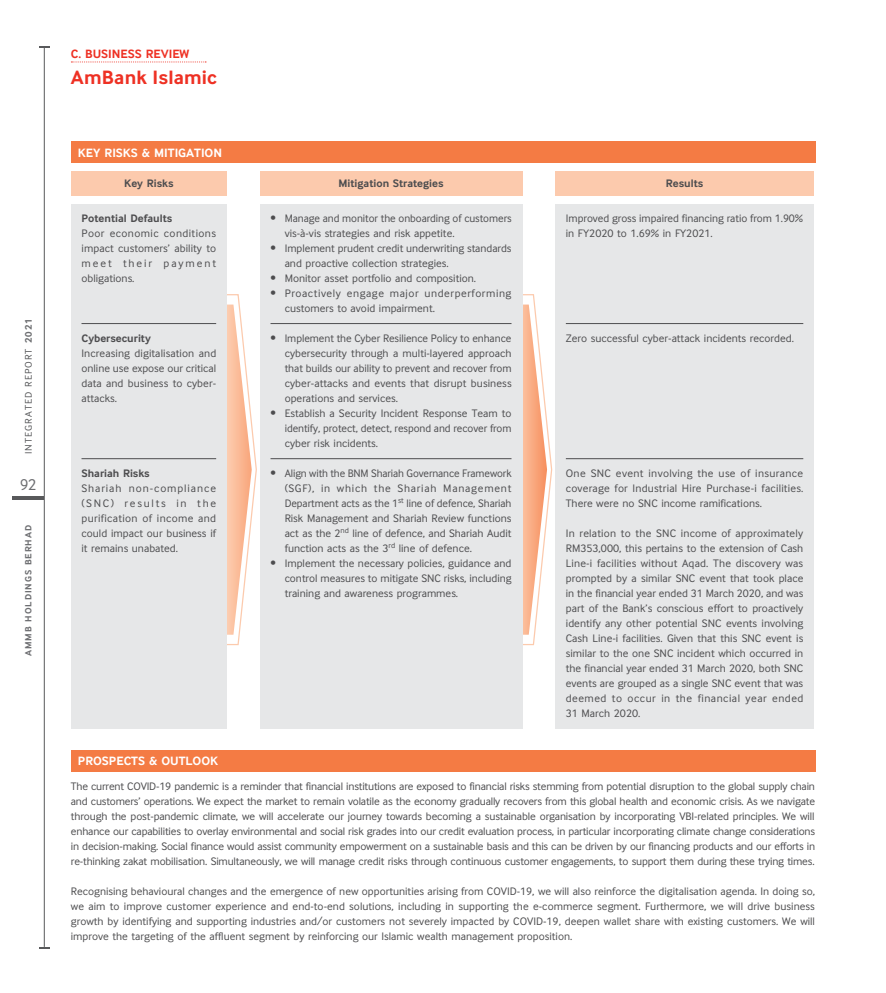
<style>
.page{position:relative;width:886px;height:993px;background:#fff}
.page>*{position:absolute;margin:0;border:0;box-sizing:border-box;transform-origin:0 0}
.t1{font:700 20px "Inter Face";letter-spacing:.005em;color:#ee3124}
.t2{font:16.25px "Inter Face";color:#6d6e71}
.t3{font:700 12.5px "Inter Face";color:#fff}
.t4{font:700 12.5px "Inter Face";color:#ee3124}
.t5{font:11.25px/15px "Inter Face";color:#4d4d4f;text-align:justify}
.t6{font:700 11.25px "Inter Face";color:#4d4d4f}
.t7{font:11.25px/15px "Inter Face";letter-spacing:.05em;color:#4d4d4f}
.t8{font:10px "Inter Face";letter-spacing:.1em;color:#58595b}
.t9{font:700 9.38px "Inter Face";letter-spacing:.1em;color:#6d6e71}
.s1{font-weight:700;color:#6d6e71}
</style>
<div class="page">
<div style="left:71px;top:749px;width:744px;height:22px;background:#f47b44"></div>
<div style="left:71px;top:142px;width:744px;height:21px;background:#f47b44"></div>
<svg style="left:522px;top:293px;width:31px;height:352px"></svg>
<svg style="left:227px;top:294px;width:30px;height:351px"></svg>
<div style="left:71px;top:171px;width:156px;height:25px;background:#fccaad"></div>
<div style="left:555px;top:171px;width:259px;height:25px;background:#fccaad"></div>
<div style="left:260px;top:171px;width:262px;height:25px;background:#fccaad"></div>
<div style="left:71px;top:203px;width:156px;height:525px;background:#e6e7e8"></div>
<hr style="left:81px;top:323px;width:135px;height:1px;background:#4d4d4f">
<hr style="left:81px;top:458px;width:135px;height:1px;background:#4d4d4f">
<div style="left:555px;top:203px;width:259px;height:525px;background:#e6e7e8"></div>
<hr style="left:566px;top:323px;width:237px;height:1px;background:#4d4d4f">
<hr style="left:566px;top:458px;width:237px;height:1px;background:#4d4d4f">
<div style="left:260px;top:203px;width:262px;height:525px;background:#e6e7e8"></div>
<hr style="left:270px;top:323px;width:241px;height:1px;background:#4d4d4f">
<hr style="left:270px;top:458px;width:241px;height:1px;background:#4d4d4f">
<hr style="left:12px;top:496px;width:32px;height:4px;background:#58595b">
<hr style="left:44px;top:46px;width:1px;height:900px;background:#58595b">
<svg style="left:71px;top:61px;width:135px;height:1px"></svg>
<p class="t8" style="left:23px;top:454px;width:137px;rotate:-90deg">INTEGRATED REPORT <span class="s1">2021</span></p>
<h2 class="t2" style="left:20px;top:475px;width:18px">92</h2>
<p class="t9" style="left:23px;top:656px;width:133px;rotate:-90deg">AMMB HOLDINGS BERHAD</p>
<p class="t4" style="left:71px;top:47px;width:120px">C. BUSINESS REVIEW</p>
<h1 class="t1" style="left:71px;top:66px;width:147px">AmBank Islamic</h1>
<p class="t3" style="left:78px;top:145px;width:146px">KEY RISKS &amp; MITIGATION</p>
<p class="t6" style="left:124px;top:177px;width:51px">Key Risks</p>
<p class="t6" style="left:338px;top:177px;width:106px">Mitigation Strategies</p>
<p class="t6" style="left:666px;top:177px;width:39px">Results</p>
<p class="t6" style="left:81px;top:211px;width:92px">Potential Defaults</p>
<p class="t5" style="left:81px;top:225px;width:136px">Poor economic conditions impact customers’ ability to meet their payment obligations.</p>
<p class="t5" style="left:566px;top:210px;width:239px">Improved gross impaired financing ratio from 1.90% in FY2020 to 1.69% in FY2021.</p>
<p class="t5" style="left:285px;top:210px;width:228px;text-indent:-14px">• Manage and monitor the onboarding of customers vis-à-vis strategies and risk appetite.</p>
<p class="t5" style="left:285px;top:240px;width:228px;text-indent:-14px">• Implement prudent credit underwriting standards and proactive collection strategies.</p>
<p class="t5" style="left:270px;top:270px;width:207px">• Monitor asset portfolio and composition.</p>
<p class="t7" style="left:285px;top:285px;width:228px;text-indent:-14px">• Proactively engage major underperforming customers to avoid impairment.</p>
<p class="t5" style="left:285px;top:330px;width:228px;text-indent:-14px">• Implement the Cyber Resilience Policy to enhance cybersecurity through a multi-layered approach that builds our ability to prevent and recover from cyber-attacks and events that disrupt business operations and services.</p>
<p class="t5" style="left:285px;top:405px;width:228px;text-indent:-14px">• Establish a Security Incident Response Team to identify, protect, detect, respond and recover from cyber risk incidents.</p>
<p class="t5" style="left:285px;top:465px;width:228px;text-indent:-14px">• Align with the BNM Shariah Governance Framework (SGF), in which the Shariah Management Department acts as the 1<sup>st</sup> line of defence, Shariah Risk Management and Shariah Review functions act as the 2<sup>nd</sup> line of defence, and Shariah Audit function acts as the 3<sup>rd</sup> line of defence.</p>
<p class="t5" style="left:285px;top:555px;width:228px;text-indent:-14px">• Implement the necessary policies, guidance and control measures to mitigate SNC risks, including training and awareness programmes.</p>
<p class="t6" style="left:81px;top:331px;width:71px">Cybersecurity</p>
<p class="t5" style="left:81px;top:345px;width:136px">Increasing digitalisation and online use expose our critical data and business to cyber&shy;attacks.</p>
<p class="t5" style="left:566px;top:330px;width:230px">Zero successful cyber-attack incidents recorded.</p>
<p class="t6" style="left:81px;top:466px;width:70px">Shariah Risks</p>
<p class="t5" style="left:81px;top:480px;width:136px">Shariah non-compliance (SNC) results in the purification of income and could impact our business if it remains unabated.</p>
<p class="t5" style="left:566px;top:465px;width:239px">One SNC event involving the use of insurance coverage for Industrial Hire Purchase-i facilities.<br>There were no SNC income ramifications.</p>
<p class="t5" style="left:566px;top:525px;width:239px">In relation to the SNC income of approximately RM353,000, this pertains to the extension of Cash Line-i facilities without Aqad. The discovery was prompted by a similar SNC event that took place in the financial year ended 31 March 2020, and was part of the Bank’s conscious effort to proactively identify any other potential SNC events involving Cash Line-i facilities. Given that this SNC event is similar to the one SNC incident which occurred in the financial year ended 31 March 2020, both SNC events are grouped as a single SNC event that was deemed to occur in the financial year ended 31 March 2020.</p>
<p class="t3" style="left:78px;top:753px;width:142px">PROSPECTS &amp; OUTLOOK</p>
<p class="t5" style="left:71px;top:778px;width:746px">The current COVID-19 pandemic is a reminder that financial institutions are exposed to financial risks stemming from potential disruption to the global supply chain and customers’ operations. We expect the market to remain volatile as the economy gradually recovers from this global health and economic crisis. As we navigate through the post-pandemic climate, we will accelerate our journey towards becoming a sustainable organisation by incorporating VBI-related principles. We will enhance our capabilities to overlay environmental and social risk grades into our credit evaluation process, in particular incorporating climate change considerations in decision-making. Social finance would assist community empowerment on a sustainable basis and this can be driven by our financing products and our efforts in re-thinking zakat mobilisation. Simultaneously, we will manage credit risks through continuous customer engagements, to support them during these trying times.</p>
<p class="t5" style="left:71px;top:883px;width:746px">Recognising behavioural changes and the emergence of new opportunities arising from COVID-19, we will also reinforce the digitalisation agenda. In doing so, we aim to improve customer experience and end-to-end solutions, including in supporting the e-commerce segment. Furthermore, we will drive business growth by identifying and supporting industries and/or customers not severely impacted by COVID-19, deepen wallet share with existing customers. We will improve the targeting of the affluent segment by reinforcing our Islamic wealth management proposition.</p>
</div>
